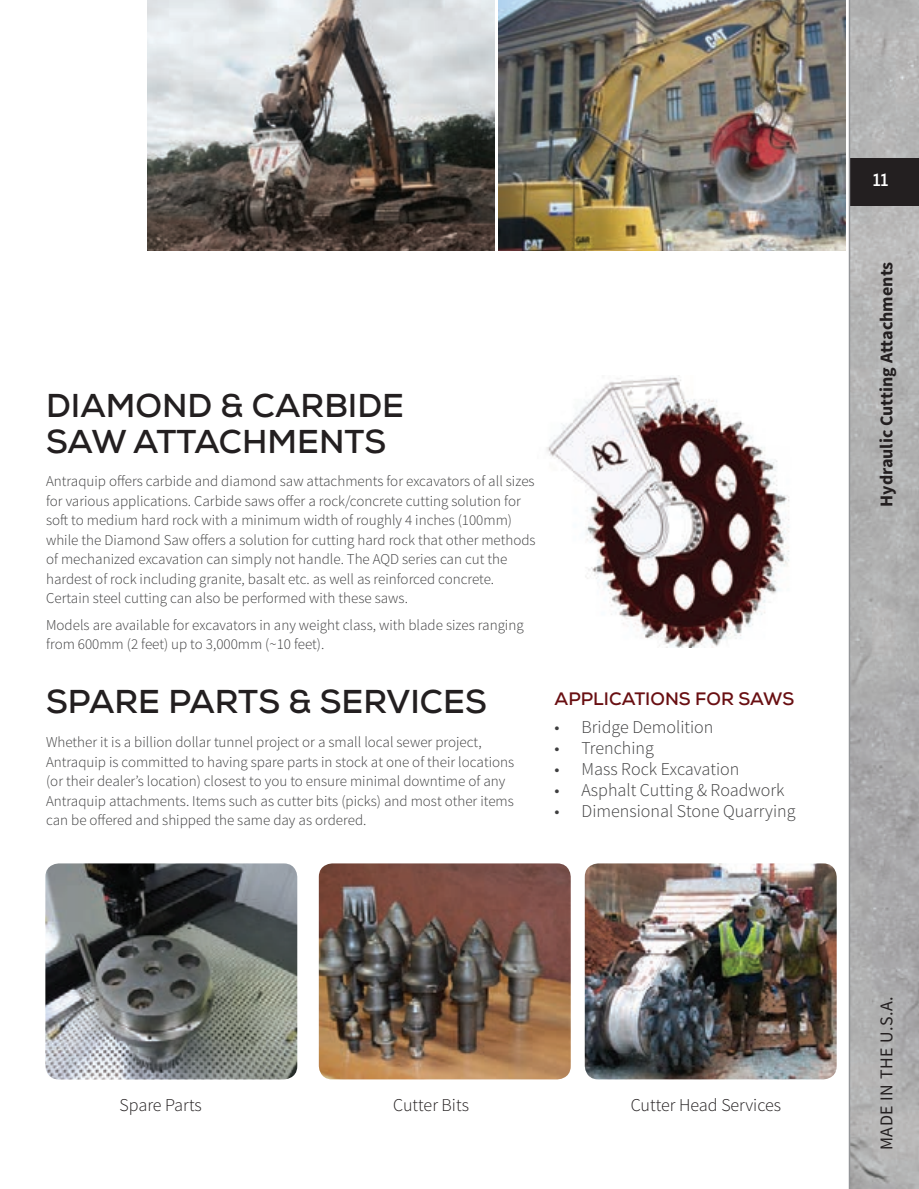
<style>
.page{position:relative;width:919px;height:1189px;background:#fff}
.page>*{position:absolute;margin:0;border:0;box-sizing:border-box;transform-origin:0 0}
.t1{font:700 33px/36px "Nexa";color:#231f20}
.t2{font:300 18px "Source Sans Pro";color:#3e3e3f}
.t3{font:300 18px "Source Sans Pro";color:#231f20}
.t4{font:700 18px "Source Sans Pro";color:#231f20}
.t5{font:700 18px "Nexa";color:#690f12}
.t6{font:18px "Source Sans Pro";letter-spacing:.03em;color:#231f20}
.t7{font:700 18px "Nexa";color:#fff}
.t8{font:300 15px/19.5px "Source Sans Pro";color:#3e3e3f}
.s1{font-family:"Myriad Pro";font-weight:400}
</style>
<div class="page">
<img style="left:849px;top:0;width:69px;height:1189px">
<div style="left:849px;top:158px;width:69px;height:47px;background:#231f20"></div>
<hr style="left:848px;top:0;width:1px;height:1189px;background:#939598">
<img style="left:498px;top:0;width:346px;height:250px">
<img style="left:546px;top:377px;width:244px;height:270px">
<img style="left:45px;top:863px;width:252px;height:216px">
<img style="left:318px;top:863px;width:252px;height:216px">
<img style="left:584px;top:863px;width:252px;height:216px">
<img style="left:147px;top:0;width:347px;height:250px">
<h1 class="t1" style="left:46px;top:388px;width:359px">DIAMOND &amp; CARBIDE<br>SAW ATTACHMENTS</h1>
<p class="t8" style="left:46px;top:472px;width:491px">Antraquip offers carbide and diamond saw attachments for excavators of all sizes for various applications. Carbide saws offer a rock/concrete cutting solution for soft to medium hard rock with a minimum width of roughly 4 inches (100mm) while the Diamond Saw offers a solution for cutting hard rock that other methods of mechanized excavation can simply not handle. The AQD series can cut the hardest of rock including granite, basalt etc. as well as reinforced concrete.<br>Certain steel cutting can also be performed with these saws.</p>
<p class="t8" style="left:46px;top:615px;width:479px">Models are available for excavators in any weight class, with blade sizes ranging from 600mm (2 feet) up to 3,000mm (~10 feet).</p>
<h1 class="t1" style="left:46px;top:683px;width:442px">SPARE PARTS &amp; SERVICES</h1>
<p class="t8" style="left:46px;top:733px;width:469px">Whether it is a billion dollar tunnel project or a small local sewer project, Antraquip is committed to having spare parts in stock at one of their locations (or their dealer’s location) closest to you to ensure minimal downtime of any Antraquip attachments. Items such as cutter bits (picks) and most other items can be offered and shipped the same day as ordered.</p>
<p class="t5" style="left:554px;top:687px;width:241px">APPLICATIONS FOR SAWS</p>
<p class="t2" style="left:554px;top:716px;width:160px"><span class="s1">•</span> Bridge Demolition</p>
<p class="t2" style="left:554px;top:737px;width:101px"><span class="s1">•</span> Trenching</p>
<p class="t2" style="left:554px;top:758px;width:186px"><span class="s1">•</span> Mass Rock Excavation</p>
<p class="t2" style="left:554px;top:779px;width:231px"><span class="s1">•</span> Asphalt Cutting &amp; Roadwork</p>
<p class="t2" style="left:554px;top:800px;width:242px"><span class="s1">•</span> Dimensional Stone Quarrying</p>
<p class="t3" style="left:120px;top:1094px;width:84px">Spare Parts</p>
<p class="t3" style="left:393px;top:1094px;width:77px">Cutter Bits</p>
<p class="t3" style="left:630px;top:1094px;width:152px">Cutter Head Services</p>
<p class="t7" style="left:872px;top:169px;width:17px">11</p>
<p class="t4" style="left:874px;top:507px;width:247px;rotate:-90deg">Hydraulic Cutting Attachments</p>
<p class="t6" style="left:874px;top:1150px;width:155px;rotate:-90deg">MADE IN THE U.S.A.</p>
</div>
